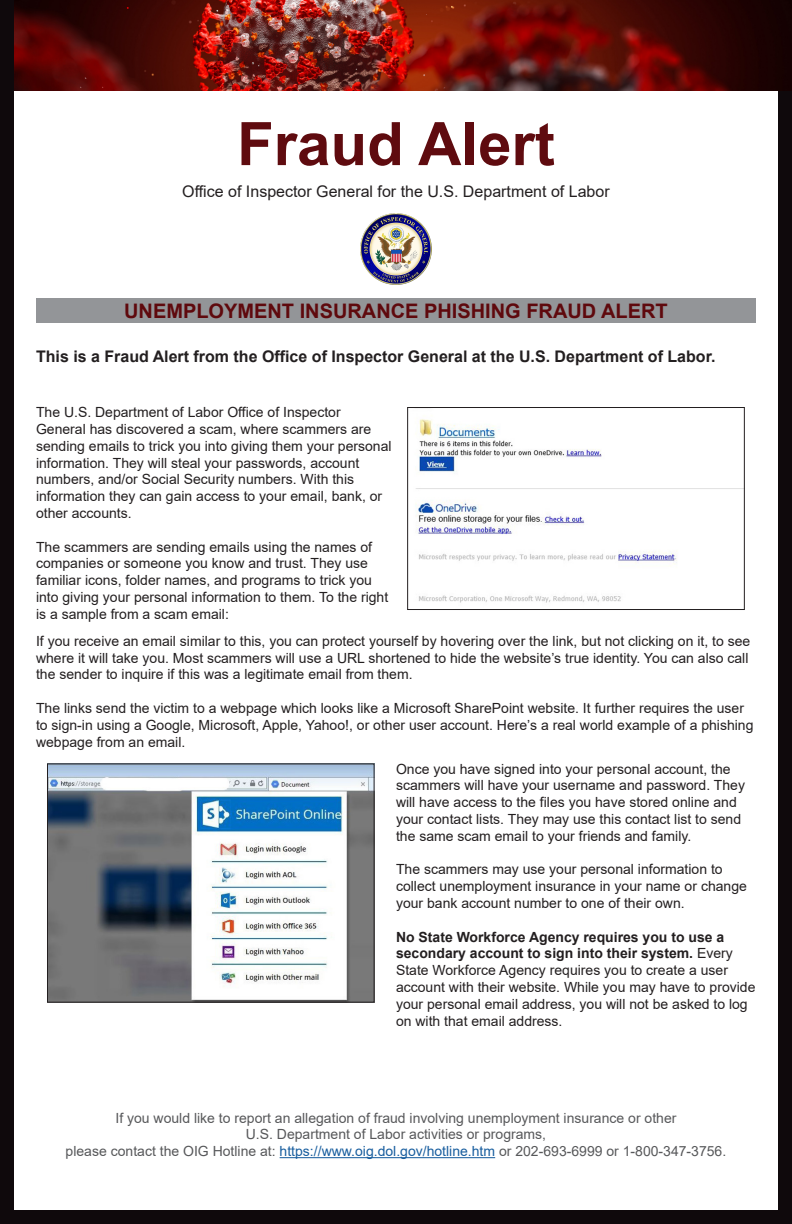
<style>
.page{position:relative;width:792px;height:1224px;background:#fff}
.page>*{position:absolute;margin:0;border:0;box-sizing:border-box;transform-origin:0 0}
.t1{font:700 60px "Arial";color:#5f0b0f}
.t2{font:700 20px "Arial";color:#5f090d}
.t3{font:700 16px "Arial";color:#231f20}
.t4{font:16px "Arial";color:#231f20}
.t5{font:14px/16.8px "Arial";color:#231f20}
.t6{font:14px "Arial";color:#57585a}
.s1{font-weight:700}
.s2{color:#175d9e}
</style>
<div class="page">
<div style="left:0;top:0;width:792px;height:1224px;border:14px solid #0f090c"></div>
<img style="left:14px;top:0;width:777px;height:90px">
<div style="left:36px;top:298px;width:720px;height:25px;background:#939598"></div>
<img style="left:416px;top:419px;width:327px;height:184px">
<div style="left:407px;top:407px;width:338px;height:203px;border:1px solid #231f20"></div>
<hr style="left:280px;top:1157px;width:215px;height:1px;background:#175d9e">
<img style="left:49px;top:765px;width:324px;height:236px">
<div style="left:47px;top:763px;width:328px;height:240px;border:1px solid #231f20"></div>
<img style="left:360px;top:213px;width:72px;height:71px">
<p class="t1" style="left:237px;top:102px;width:319px">Fraud Alert</p>
<p class="t4" style="left:182px;top:181px;width:429px">Office of Inspector General for the U.S. Department of Labor</p>
<p class="t2" style="left:124px;top:296px;width:545px">UNEMPLOYMENT INSURANCE PHISHING FRAUD ALERT</p>
<p class="t3" style="left:36px;top:345px;width:681px">This is a Fraud Alert from the Office of Inspector General at the U.S. Department of Labor.</p>
<p class="t5" style="left:36px;top:404px;width:357px">The U.S. Department of Labor Office of Inspector General has discovered a scam, where scammers are sending emails to trick you into giving them your personal information. They will steal your passwords, account numbers, and/or Social Security numbers. With this information they can gain access to your email, bank, or other accounts.</p>
<p class="t5" style="left:36px;top:538px;width:354px">The scammers are sending emails using the names of companies or someone you know and trust. They use familiar icons, folder names, and programs to trick you into giving your personal information to them. To the right is a sample from a scam email:</p>
<p class="t5" style="left:36px;top:632px;width:716px">If you receive an email similar to this, you can protect yourself by hovering over the link, but not clicking on it, to see where it will take you. Most scammers will use a URL shortened to hide the website’s true identity. You can also call the sender to inquire if this was a legitimate email from them.</p>
<p class="t5" style="left:36px;top:700px;width:719px">The links send the victim to a webpage which looks like a Microsoft SharePoint website. It further requires the user to sign-in using a Google, Microsoft, Apple, Yahoo!, or other user account. Here’s a real world example of a phishing webpage from an email.</p>
<p class="t5" style="left:396px;top:760px;width:351px">Once you have signed into your personal account, the scammers will have your username and password. They will have access to the files you have stored online and your contact lists. They may use this contact list to send the same scam email to your friends and family.</p>
<p class="t5" style="left:396px;top:861px;width:352px">The scammers may use your personal information to collect unemployment insurance in your name or change your bank account number to one of their own.</p>
<p class="t5" style="left:396px;top:928px;width:361px"><span class="s1">No State Workforce Agency requires you to use a secondary account to sign into their system.</span> Every State Workforce Agency requires you to create a user account with their website. While you may have to provide your personal email address, you will not be asked to log on with that email address.</p>
<p class="t6" style="left:115px;top:1108px;width:563px">If you would like to report an allegation of fraud involving unemployment insurance or other</p>
<p class="t6" style="left:246px;top:1125px;width:302px">U.S. Department of Labor activities or programs,</p>
<p class="t6" style="left:66px;top:1142px;width:662px">please contact the OIG Hotline at: <span class="s2">https://www.oig.dol.gov/hotline.htm</span> or 202-693-6999 or 1-800-347-3756.</p>
</div>
